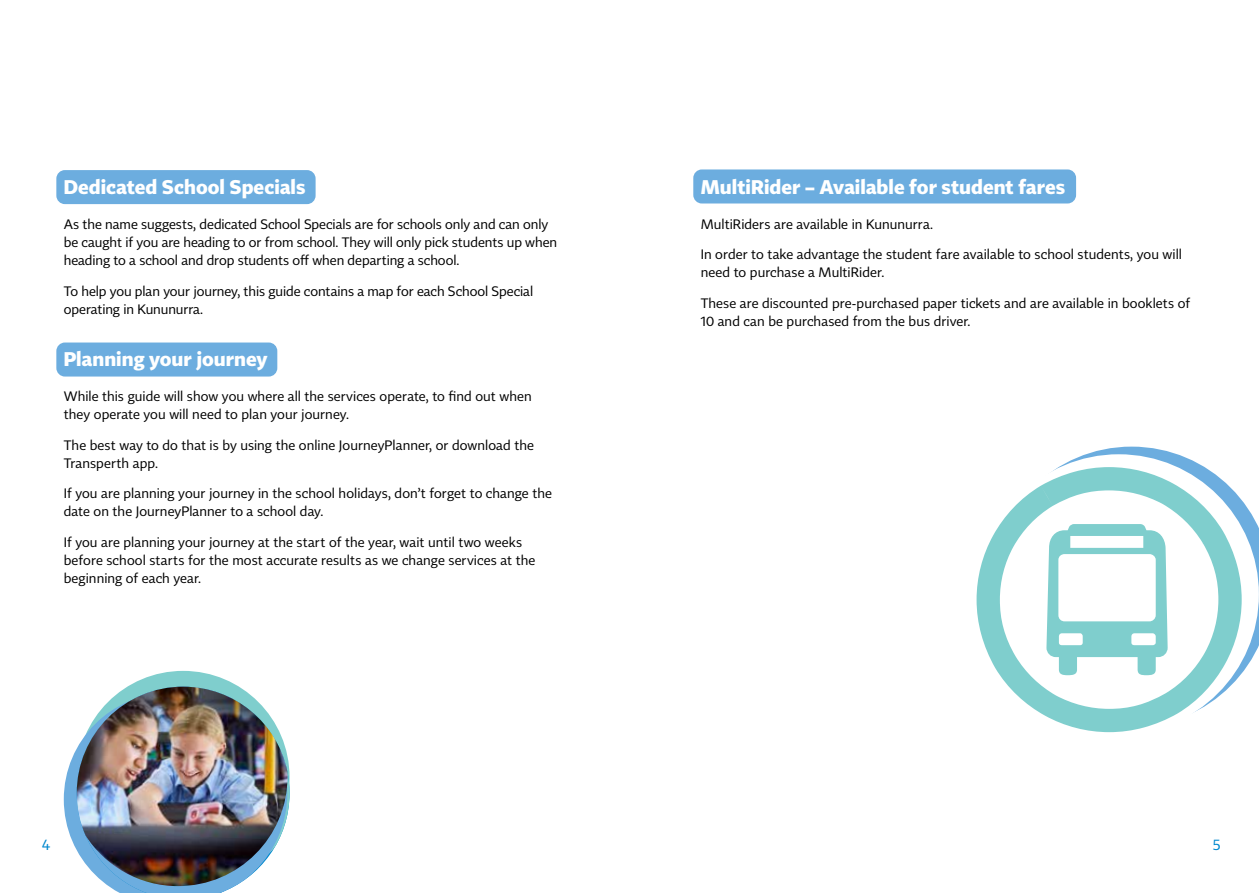
<style>
.page{position:relative;width:1259px;height:893px;background:#fff}
.page>*{position:absolute;margin:0;border:0;box-sizing:border-box;transform-origin:0 0}
.t1{font:700 19.5px "Tabac Sans";color:#fff}
.t2{font:15px "Tabac Sans";color:#0088ce}
.t3{font:13.5px/18px "Tabac Sans";color:#000}
</style>
<div class="page">
<div style="left:693px;top:169px;width:383px;height:34px;background:#6caddf;border-radius:9px"></div>
<div style="left:56px;top:170px;width:259px;height:34px;background:#6caddf;border-radius:9px"></div>
<div style="left:56px;top:342px;width:221px;height:35px;background:#6caddf;border-radius:9px"></div>
<svg style="left:1059px;top:447px;width:200px;height:227px"></svg>
<div style="left:978px;top:454px;width:280px;height:280px;background:#fff;border-radius:50%"></div>
<svg style="left:976px;top:467px;width:265px;height:265px"></svg>
<div style="left:77px;top:671px;width:212px;height:213px;background:#7fcecd;border-radius:50%"></div>
<svg style="left:64px;top:748px;width:225px;height:145px"></svg>
<img style="left:77px;top:687px;width:210px;height:199px">
<h1 class="t1" style="left:64px;top:175px;width:243px">Dedicated School Specials</h1>
<p class="t3" style="left:64px;top:215px;width:495px">As the name suggests, dedicated School Specials are for schools only and can only be caught if you are heading to or from school. They will only pick students up when heading to a school and drop students off when departing a school.</p>
<p class="t3" style="left:64px;top:282px;width:471px">To help you plan your journey, this guide contains a map for each School Special operating in Kununurra.</p>
<h1 class="t1" style="left:64px;top:347px;width:205px">Planning your journey</h1>
<p class="t3" style="left:64px;top:387px;width:469px">While this guide will show you where all the services operate, to find out when they operate you will need to plan your journey.</p>
<p class="t3" style="left:64px;top:436px;width:472px">The best way to do that is by using the online JourneyPlanner, or download the<br>Transperth app.</p>
<p class="t3" style="left:64px;top:485px;width:490px">If you are planning your journey in the school holidays, don’t forget to change the date on the JourneyPlanner to a school day.</p>
<p class="t3" style="left:64px;top:533px;width:473px">If you are planning your journey at the start of the year, wait until two weeks before school starts for the most accurate results as we change services at the beginning of each year.</p>
<h1 class="t1" style="left:701px;top:174px;width:366px">MultiRider – Available for student fares</h1>
<p class="t3" style="left:701px;top:215px;width:234px">MultiRiders are available in Kununurra.</p>
<p class="t3" style="left:701px;top:246px;width:483px">In order to take advantage the student fare available to school students, you will need to purchase a MultiRider.</p>
<p class="t3" style="left:701px;top:294px;width:491px">These are discounted pre-purchased paper tickets and are available in booklets of<br>10 and can be purchased from the bus driver.</p>
<p class="t2" style="left:42px;top:836px;width:10px">4</p>
<p class="t2" style="left:1212px;top:836px;width:9px">5</p>
</div>
